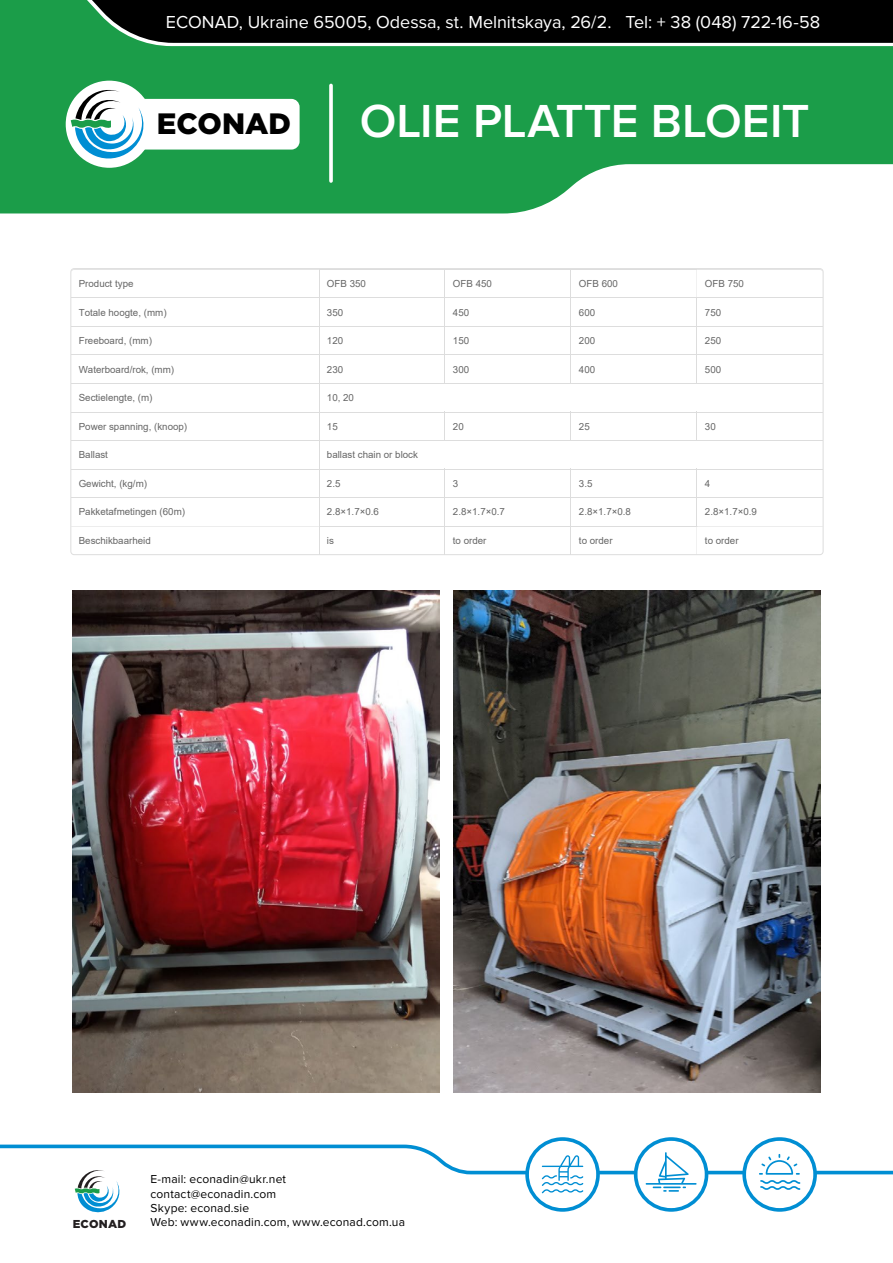
<style>
.page{position:relative;width:893px;height:1263px;background:#fff}
.page>*{position:absolute;margin:0;border:0;box-sizing:border-box;transform-origin:0 0}
.t1{font:600 48px "Proxima Nova";color:#fff}
.t2{font:900 29.4px "Gotham Pro";color:#000}
.t3{font:18px "Proxima Nova";color:#fff}
.t4{font:12px/14.4px "Proxima Nova";letter-spacing:.015em;color:#000}
.t5{font:900 11.55px "Gotham Pro";letter-spacing:.025em;color:#231f20}
.t6{font:9.75px "Arial";color:#666}
</style>
<div class="page">
<img style="left:73px;top:590px;width:366px;height:503px">
<img style="left:454px;top:590px;width:366px;height:503px">
<svg style="left:0;top:0;width:893px;height:213px;background:#2e894e"></svg>
<svg style="left:0;top:1144px;width:893px;height:46px"></svg>
<svg style="left:525px;top:1137px;width:75px;height:75px"></svg>
<svg style="left:634px;top:1137px;width:74px;height:75px"></svg>
<svg style="left:742px;top:1137px;width:75px;height:75px"></svg>
<svg style="left:329px;top:85px;width:4px;height:96px"></svg>
<svg style="left:75px;top:1167px;width:48px;height:46px"></svg>
<div style="left:66px;top:81px;width:87px;height:87px;background:#fff;border-radius:50%"></div>
<svg style="left:71px;top:85px;width:229px;height:76px"></svg>
<svg style="left:70px;top:268px;width:754px;height:287px"></svg>
<hr style="left:319px;top:269px;width:125px;height:1px;background:#ddd">
<hr style="left:444px;top:269px;width:126px;height:1px;background:#ddd">
<hr style="left:570px;top:269px;width:127px;height:1px;background:#ddd">
<hr style="left:319px;top:297px;width:125px;height:1px;background:#ddd">
<hr style="left:444px;top:297px;width:126px;height:1px;background:#ddd">
<hr style="left:570px;top:297px;width:127px;height:1px;background:#ddd">
<hr style="left:319px;top:326px;width:125px;height:1px;background:#ddd">
<hr style="left:444px;top:326px;width:126px;height:1px;background:#ddd">
<hr style="left:570px;top:326px;width:127px;height:1px;background:#ddd">
<hr style="left:319px;top:355px;width:125px;height:1px;background:#ddd">
<hr style="left:444px;top:355px;width:126px;height:1px;background:#ddd">
<svg style="left:444px;top:270px;width:1px;height:113px"></svg>
<hr style="left:570px;top:355px;width:127px;height:1px;background:#ddd">
<svg style="left:570px;top:270px;width:1px;height:113px"></svg>
<svg style="left:697px;top:269px;width:126px;height:114px"></svg>
<hr style="left:319px;top:383px;width:504px;height:1px;background:#ddd">
<hr style="left:319px;top:412px;width:125px;height:1px;background:#ddd">
<hr style="left:444px;top:412px;width:126px;height:1px;background:#ddd">
<svg style="left:444px;top:413px;width:1px;height:27px"></svg>
<hr style="left:570px;top:412px;width:127px;height:1px;background:#ddd">
<svg style="left:570px;top:413px;width:1px;height:27px"></svg>
<hr style="left:697px;top:412px;width:126px;height:1px;background:#ddd">
<svg style="left:697px;top:413px;width:1px;height:27px"></svg>
<hr style="left:319px;top:440px;width:504px;height:1px;background:#ddd">
<hr style="left:319px;top:469px;width:125px;height:1px;background:#ddd">
<hr style="left:444px;top:469px;width:126px;height:1px;background:#ddd">
<hr style="left:570px;top:469px;width:127px;height:1px;background:#ddd">
<hr style="left:697px;top:469px;width:126px;height:1px;background:#ddd">
<hr style="left:319px;top:497px;width:125px;height:1px;background:#ddd">
<hr style="left:444px;top:497px;width:126px;height:1px;background:#ddd">
<hr style="left:570px;top:497px;width:127px;height:1px;background:#ddd">
<hr style="left:697px;top:497px;width:126px;height:1px;background:#ddd">
<hr style="left:319px;top:526px;width:125px;height:1px;background:#ddd">
<svg style="left:71px;top:269px;width:249px;height:285px"></svg>
<hr style="left:444px;top:526px;width:126px;height:1px;background:#ddd">
<svg style="left:444px;top:470px;width:1px;height:84px"></svg>
<hr style="left:570px;top:526px;width:127px;height:1px;background:#ddd">
<svg style="left:570px;top:470px;width:1px;height:84px"></svg>
<hr style="left:697px;top:526px;width:126px;height:1px;background:#ddd">
<svg style="left:697px;top:470px;width:1px;height:84px"></svg>
<h3 class="t3" style="left:166px;top:11px;width:656px">ECONAD, Ukraine 65005, Odessa, st. Melnitskaya, 26/2. Tel: + 38 (048) 722-16-58</h3>
<h2 class="t2" style="left:157px;top:107px;width:136px">ECONAD</h2>
<h1 class="t1" style="left:360px;top:93px;width:451px">OLIE PLATTE BLOEIT</h1>
<p class="t6" style="left:79px;top:277px;width:56px">Product type</p>
<p class="t6" style="left:79px;top:305px;width:89px">Totale hoogte, (mm)</p>
<p class="t6" style="left:79px;top:334px;width:75px">Freeboard, (mm)</p>
<p class="t6" style="left:79px;top:362px;width:97px">Waterboard/rok, (mm)</p>
<p class="t6" style="left:79px;top:391px;width:75px">Sectielengte, (m)</p>
<p class="t6" style="left:79px;top:419px;width:110px">Power spanning, (knoop)</p>
<p class="t6" style="left:79px;top:448px;width:31px">Ballast</p>
<p class="t6" style="left:79px;top:476px;width:70px">Gewicht, (kg/m)</p>
<p class="t6" style="left:79px;top:505px;width:108px">Pakketafmetingen (60m)</p>
<p class="t6" style="left:79px;top:533px;width:74px">Beschikbaarheid</p>
<p class="t6" style="left:327px;top:277px;width:41px">OFB 350</p>
<p class="t6" style="left:453px;top:277px;width:41px">OFB 450</p>
<p class="t6" style="left:579px;top:277px;width:41px">OFB 600</p>
<p class="t6" style="left:705px;top:277px;width:41px">OFB 750</p>
<p class="t6" style="left:327px;top:305px;width:18px">350</p>
<p class="t6" style="left:453px;top:305px;width:18px">450</p>
<p class="t6" style="left:579px;top:305px;width:18px">600</p>
<p class="t6" style="left:705px;top:305px;width:18px">750</p>
<p class="t6" style="left:327px;top:334px;width:18px">120</p>
<p class="t6" style="left:453px;top:334px;width:18px">150</p>
<p class="t6" style="left:579px;top:334px;width:18px">200</p>
<p class="t6" style="left:705px;top:334px;width:18px">250</p>
<p class="t6" style="left:327px;top:362px;width:18px">230</p>
<p class="t6" style="left:453px;top:362px;width:18px">300</p>
<p class="t6" style="left:579px;top:362px;width:18px">400</p>
<p class="t6" style="left:705px;top:362px;width:18px">500</p>
<p class="t6" style="left:327px;top:391px;width:29px">10, 20</p>
<p class="t6" style="left:327px;top:419px;width:12px">15</p>
<p class="t6" style="left:453px;top:419px;width:12px">20</p>
<p class="t6" style="left:579px;top:419px;width:12px">25</p>
<p class="t6" style="left:705px;top:419px;width:12px">30</p>
<p class="t6" style="left:327px;top:448px;width:93px">ballast chain or block</p>
<p class="t6" style="left:327px;top:476px;width:15px">2.5</p>
<p class="t6" style="left:453px;top:476px;width:7px">3</p>
<p class="t6" style="left:579px;top:476px;width:15px">3.5</p>
<p class="t6" style="left:705px;top:476px;width:7px">4</p>
<p class="t6" style="left:327px;top:505px;width:54px">2.8×1.7×0.6</p>
<p class="t6" style="left:453px;top:505px;width:54px">2.8×1.7×0.7</p>
<p class="t6" style="left:579px;top:505px;width:54px">2.8×1.7×0.8</p>
<p class="t6" style="left:705px;top:505px;width:54px">2.8×1.7×0.9</p>
<p class="t6" style="left:327px;top:534px;width:9px">is</p>
<p class="t6" style="left:453px;top:534px;width:35px">to order</p>
<p class="t6" style="left:579px;top:534px;width:35px">to order</p>
<p class="t6" style="left:705px;top:534px;width:35px">to order</p>
<p class="t4" style="left:150px;top:1172px;width:137px">E-mail: econadin@ukr.net contact@econadin.com<br>Skype: econad.sie</p>
<p class="t5" style="left:73px;top:1217px;width:55px">ECONAD</p>
<p class="t4" style="left:150px;top:1215px;width:256px">Web: www.econadin.com, www.econad.com.ua</p>
</div>
